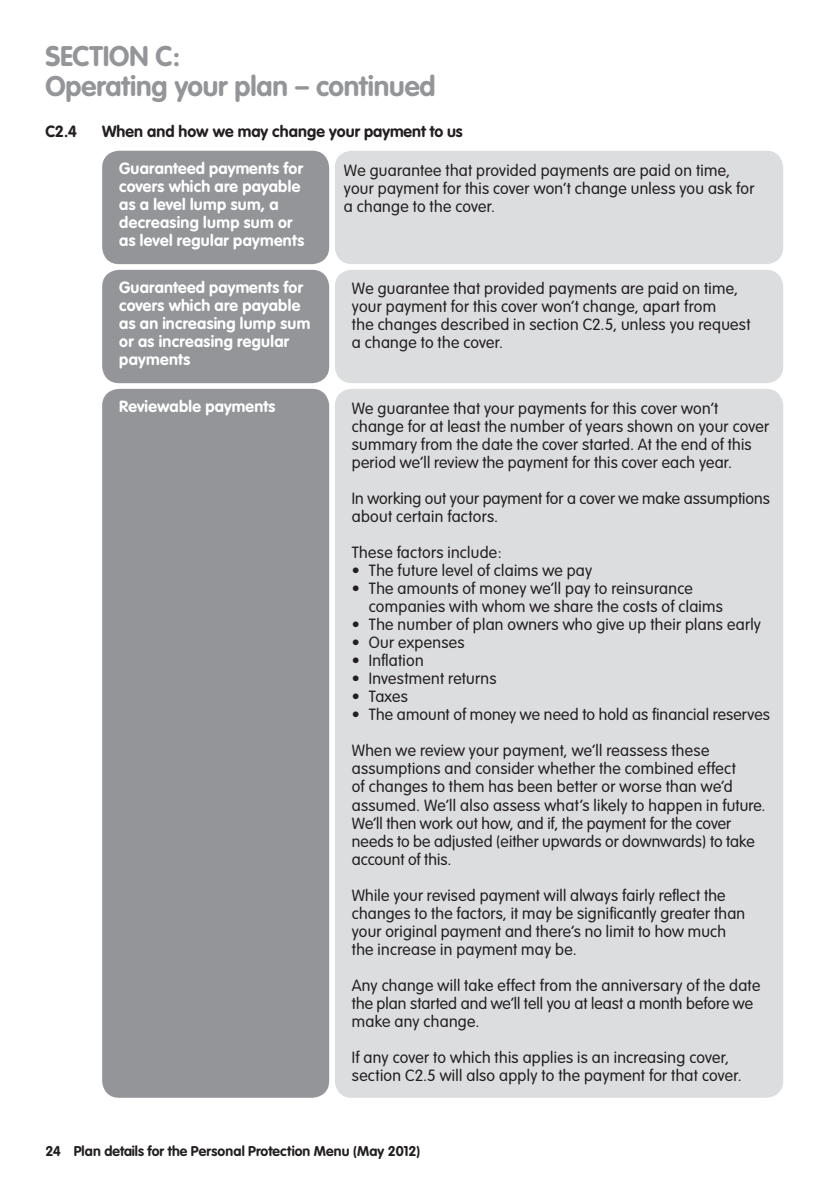
<style>
.page{position:relative;width:840px;height:1191px;background:#fff}
.page>*{position:absolute;margin:0;border:0;box-sizing:border-box;transform-origin:0 0}
.t1{font:700 28px/30px "VAG Rounded";letter-spacing:-.005em;color:#939598}
.t2{font:300 16px/18px "VAG Rounded";letter-spacing:.015em;color:#231f20}
.t3{font:700 16px/18px "VAG Rounded";letter-spacing:.02em;color:#fff}
.t4{font:700 16px "VAG Rounded";color:#231f20}
.t5{font:700 14px "VAG Rounded";letter-spacing:.005em;color:#231f20}
</style>
<div class="page">
<div style="left:102px;top:151px;width:227px;height:113px;background:#939598;border-radius:17px"></div>
<div style="left:334px;top:151px;width:448px;height:113px;background:#dcdddf;border-radius:17px"></div>
<div style="left:102px;top:270px;width:227px;height:113px;background:#939598;border-radius:17px"></div>
<div style="left:334px;top:270px;width:448px;height:113px;background:#dcdddf;border-radius:17px"></div>
<div style="left:102px;top:389px;width:227px;height:708px;background:#939598;border-radius:17px"></div>
<div style="left:334px;top:389px;width:448px;height:708px;background:#dcdddf;border-radius:17px"></div>
<h1 class="t1" style="left:45px;top:43px;width:391px">SECTION C:<br>Operating your plan – continued</h1>
<p class="t4" style="left:45px;top:122px;width:33px">C2.4</p>
<p class="t4" style="left:102px;top:122px;width:362px">When and how we may change your payment to us</p>
<p class="t3" style="left:119px;top:160px;width:186px">Guaranteed payments for covers which are payable as a level lump sum, a decreasing lump sum or as level regular payments</p>
<p class="t2" style="left:344px;top:162px;width:412px">We guarantee that provided payments are paid on time, your payment for this cover won’t change unless you ask for a change to the cover.</p>
<p class="t3" style="left:119px;top:279px;width:192px">Guaranteed payments for covers which are payable as an increasing lump sum or as increasing regular payments</p>
<p class="t2" style="left:352px;top:280px;width:400px">We guarantee that provided payments are paid on time, your payment for this cover won’t change, apart from<br>the changes described in section C2.5, unless you request a change to the cover.</p>
<p class="t3" style="left:119px;top:398px;width:157px">Reviewable payments</p>
<p class="t2" style="left:351px;top:400px;width:418px">We guarantee that your payments for this cover won’t change for at least the number of years shown on your cover summary from the date the cover started. At the end of this period we’ll review the payment for this cover each year.</p>
<p class="t2" style="left:351px;top:490px;width:419px">In working out your payment for a cover we make assumptions about certain factors.</p>
<p class="t2" style="left:351px;top:544px;width:151px">These factors include:</p>
<p class="t2" style="left:351px;top:562px;width:242px">• The future level of claims we pay</p>
<p class="t2" style="left:369px;top:580px;width:355px;text-indent:-17px">• The amounts of money we’ll pay to reinsurance companies with whom we share the costs of claims</p>
<p class="t2" style="left:351px;top:616px;width:410px">• The number of plan owners who give up their plans early</p>
<p class="t2" style="left:351px;top:634px;width:114px">• Our expenses</p>
<p class="t2" style="left:351px;top:652px;width:73px">• Inflation</p>
<p class="t2" style="left:351px;top:670px;width:146px">• Investment returns</p>
<p class="t2" style="left:351px;top:688px;width:58px">• Taxes</p>
<p class="t2" style="left:351px;top:706px;width:419px">• The amount of money we need to hold as financial reserves</p>
<p class="t2" style="left:351px;top:742px;width:415px">When we review your payment, we’ll reassess these assumptions and consider whether the combined effect<br>of changes to them has been better or worse than we’d assumed. We’ll also assess what’s likely to happen in future.<br>We’ll then work out how, and if, the payment for the cover needs to be adjusted (either upwards or downwards) to take account of this.</p>
<p class="t2" style="left:351px;top:886px;width:394px">While your revised payment will always fairly reflect the changes to the factors, it may be significantly greater than your original payment and there’s no limit to how much the increase in payment may be.</p>
<p class="t2" style="left:351px;top:976px;width:409px">Any change will take effect from the anniversary of the date the plan started and we’ll tell you at least a month before we make any change.</p>
<p class="t2" style="left:351px;top:1048px;width:391px">If any cover to which this applies is an increasing cover, section C2.5 will also apply to the payment for that cover.</p>
<p class="t5" style="left:45px;top:1143px;width:376px">24 Plan details for the Personal Protection Menu (May 2012)</p>
</div>
